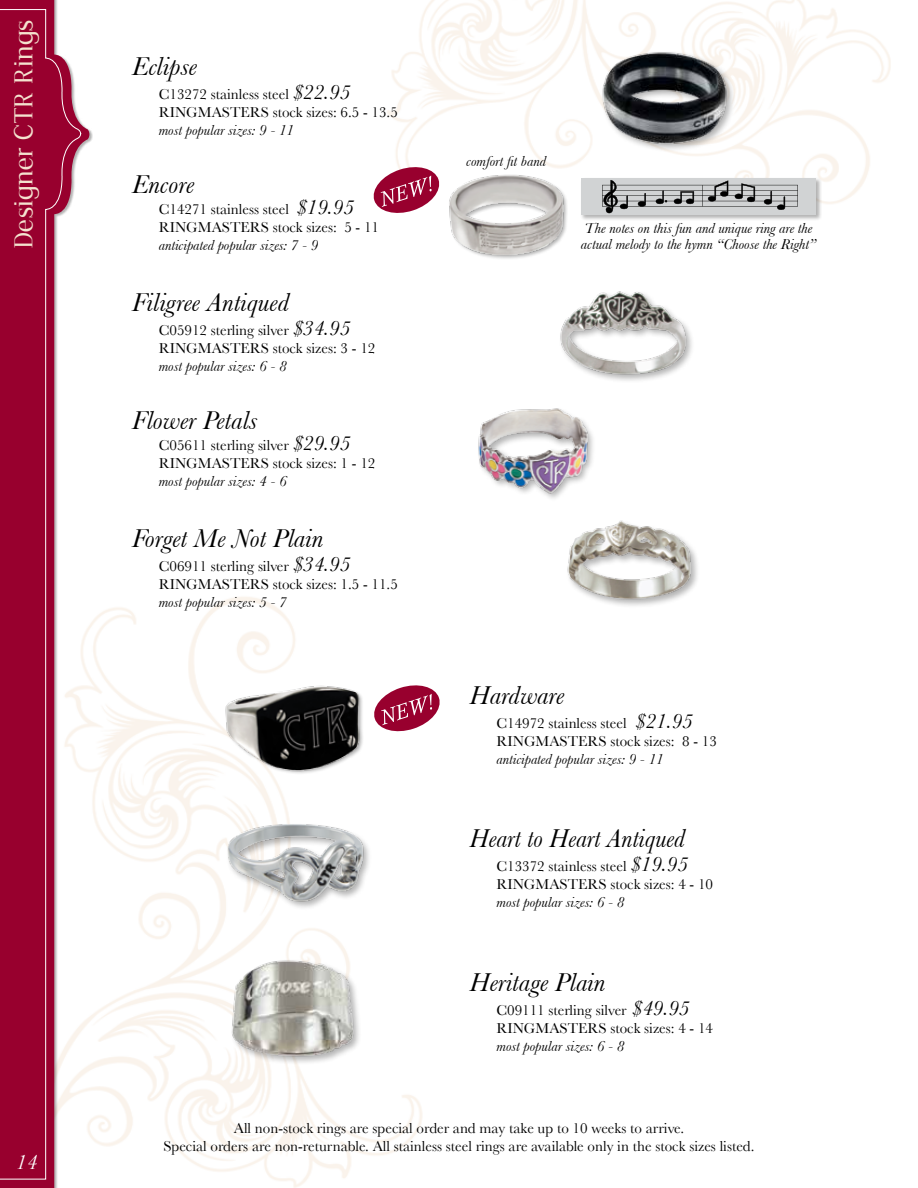
<style>
.page{position:relative;width:918px;height:1188px;background:#fff}
.page>*{position:absolute;margin:0;border:0;box-sizing:border-box;transform-origin:0 0}
.t1{font:33px "Duality";color:#f4e2cf}
.t2{font:italic 27px "Baskerville";color:#000}
.t3{font:italic 27px "Baskerville";color:#000;scale:.95 1}
.t4{font:italic 21px "Baskerville";color:#fff}
.t5{font:15px/18px "Baskerville";color:#000}
.t6{font:italic 15px/16.5px "Baskerville";color:#000}
.s1{font-style:italic;font-size:21px}
</style>
<div class="page">
<img style="left:93px;top:0;width:798px;height:1188px">
<svg style="left:0;top:0;width:89px;height:1188px"></svg>
<svg style="left:0;top:9px;width:81px;height:1171px"></svg>
<div style="left:601px;top:51px;width:135px;height:102px;background:#fbf7f4"></div>
<img style="left:597px;top:32px;width:135px;height:133px">
<div style="left:477px;top:407px;width:120px;height:95px;background:#000;opacity:.3"></div>
<img style="left:473px;top:396px;width:118px;height:109px">
<div style="left:566px;top:519px;width:134px;height:89px;background:#000;opacity:.3"></div>
<img style="left:559px;top:510px;width:137px;height:101px">
<img style="left:544px;top:283px;width:157px;height:109px">
<div style="left:225px;top:822px;width:147px;height:88px;background:#000;opacity:.3"></div>
<img style="left:228px;top:825px;width:139px;height:79px">
<img style="left:228px;top:956px;width:135px;height:111px">
<img style="left:432px;top:161px;width:152px;height:109px">
<div style="left:580px;top:177px;width:242px;height:44px;background:#000;opacity:.3"></div>
<div style="left:582px;top:178px;width:234px;height:37px;background:#d1d3d4"></div>
<svg style="left:602px;top:180px;width:196px;height:33px"></svg>
<img style="left:184px;top:655px;width:223px;height:138px">
<svg style="left:371px;top:682px;width:72px;height:52px"></svg>
<svg style="left:371px;top:164px;width:71px;height:52px"></svg>
<h1 class="t1" style="left:8px;top:249px;width:231px;rotate:-90deg">Designer CTR Rings</h1>
<h3 class="t4" style="left:16px;top:1149px;width:22px">14</h3>
<h2 class="t2" style="left:132px;top:50px;width:67px">Eclipse</h2>
<p class="t5" style="left:159px;top:85px;width:241px">C13272 stainless steel <span class="s1">$22.95<br></span>RINGMASTERS stock sizes: 6.5 - 13.5</p>
<p class="t6" style="left:159px;top:122px;width:137px">most popular sizes: 9 - 11</p>
<h2 class="t2" style="left:132px;top:168px;width:64px">Encore</h2>
<p class="t5" style="left:159px;top:200px;width:222px">C14271 stainless steel <span class="s1">$19.95<br></span>RINGMASTERS stock sizes: 5 - 11</p>
<p class="t6" style="left:159px;top:237px;width:161px">anticipated popular sizes: 7 - 9</p>
<h2 class="t2" style="left:132px;top:286px;width:159px">Filigree Antiqued</h2>
<p class="t5" style="left:159px;top:321px;width:218px">C05912 sterling silver <span class="s1">$34.95<br></span>RINGMASTERS stock sizes: 3 - 12</p>
<p class="t6" style="left:159px;top:358px;width:129px">most popular sizes: 6 - 8</p>
<h2 class="t2" style="left:132px;top:404px;width:127px">Flower Petals</h2>
<p class="t5" style="left:159px;top:436px;width:218px">C05611 sterling silver <span class="s1">$29.95<br></span>RINGMASTERS stock sizes: 1 - 12</p>
<p class="t6" style="left:159px;top:473px;width:129px">most popular sizes: 4 - 6</p>
<h2 class="t2" style="left:132px;top:522px;width:193px">Forget Me Not Plain</h2>
<p class="t5" style="left:159px;top:557px;width:241px">C06911 sterling silver <span class="s1">$34.95<br></span>RINGMASTERS stock sizes: 1.5 - 11.5</p>
<p class="t6" style="left:159px;top:594px;width:129px">most popular sizes: 5 - 7</p>
<p class="t6" style="left:466px;top:152px;width:81px">comfort fit band</p>
<p class="t6" style="left:581px;top:220px;width:236px">The notes on this fun and unique ring are the actual melody to the hymn “Choose the Right”</p>
<h2 class="t2" style="left:470px;top:679px;width:96px">Hardware</h2>
<p class="t5" style="left:496px;top:714px;width:222px">C14972 stainless steel <span class="s1">$21.95<br></span>RINGMASTERS stock sizes: 8 - 13</p>
<p class="t6" style="left:497px;top:750px;width:169px">anticipated popular sizes: 9 - 11</p>
<h2 class="t3" style="left:470px;top:823px;width:228px">Heart to Heart Antiqued</h2>
<p class="t5" style="left:496px;top:857px;width:218px">C13372 stainless steel <span class="s1">$19.95<br></span>RINGMASTERS stock sizes: 4 - 10</p>
<p class="t6" style="left:496px;top:894px;width:129px">most popular sizes: 6 - 8</p>
<h2 class="t2" style="left:470px;top:966px;width:137px">Heritage Plain</h2>
<p class="t5" style="left:496px;top:1001px;width:218px">C09111 sterling silver <span class="s1">$49.95<br></span>RINGMASTERS stock sizes: 4 - 14</p>
<p class="t6" style="left:497px;top:1038px;width:129px">most popular sizes: 6 - 8</p>
<p class="t5" style="left:163px;top:1119px;width:593px;text-align:center">All non-stock rings are special order and may take up to 10 weeks to arrive.<br>Special orders are non-returnable. All stainless steel rings are available only in the stock sizes listed.</p>
</div>
